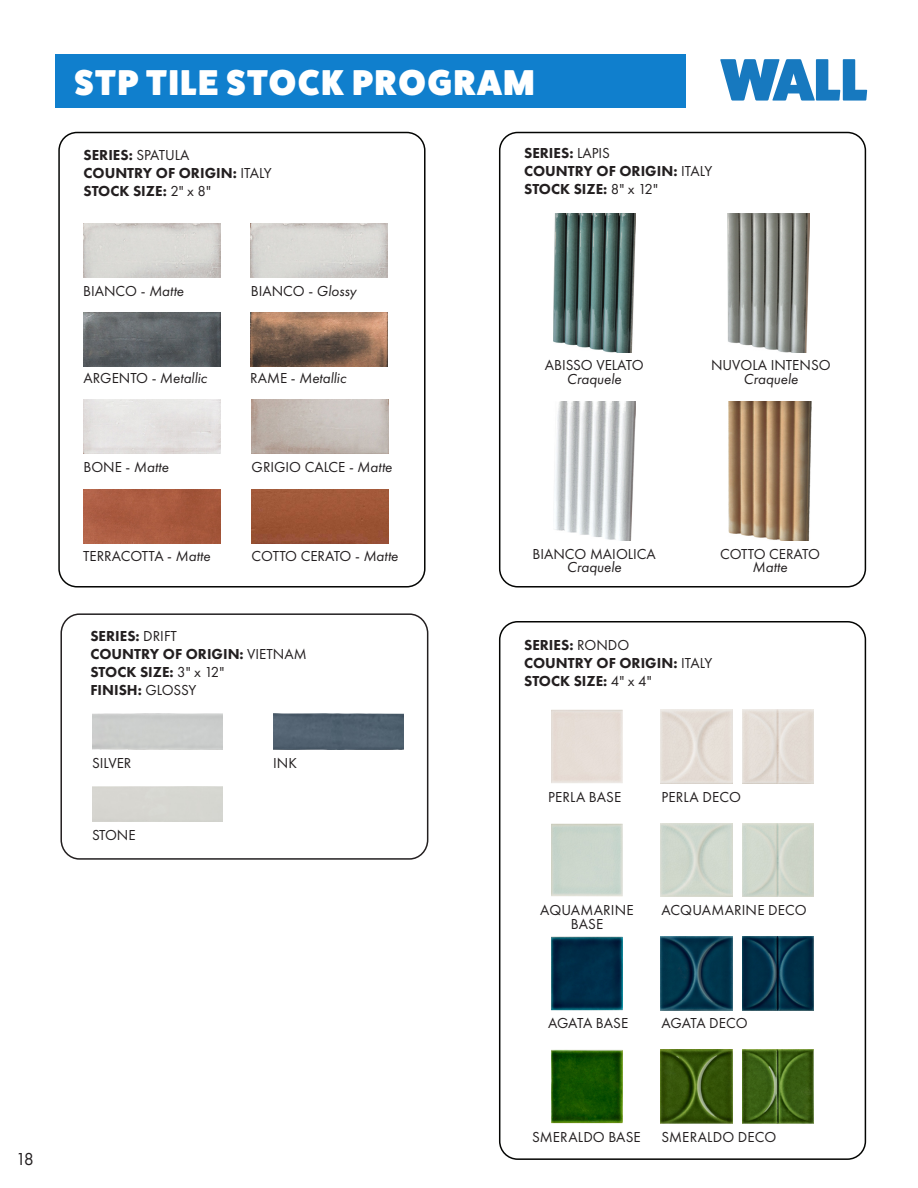
<style>
.page{position:relative;width:918px;height:1188px;background:#fff}
.page>*{position:absolute;margin:0;border:0;box-sizing:border-box;transform-origin:0 0}
.t1{font:800 60px "Fat Frank";color:#1779bf}
.t2{font:800 36px "Fat Frank";letter-spacing:.05em;color:#fff}
.t3{font:18px "Futura PT";color:#231f20}
.t4{font:15px "Futura PT";color:#231f20}
.t5{font:800 15px "Futura PT";color:#231f20}
.t6{font:italic 15px "Futura PT";color:#231f20}
.s1{font-weight:400}
.s2{font-style:italic}
.s3{font-style:normal}
</style>
<div class="page">
<div style="left:55px;top:54px;width:631px;height:54px;background:#107fcd"></div>
<div style="left:60px;top:613px;width:368px;height:247px;border:2px solid #231f20;border-radius:19px"></div>
<img style="left:250px;top:313px;width:137px;height:54px">
<img style="left:83px;top:313px;width:138px;height:54px">
<img style="left:83px;top:224px;width:138px;height:54px">
<img style="left:251px;top:224px;width:137px;height:54px">
<img style="left:252px;top:400px;width:137px;height:54px">
<img style="left:83px;top:489px;width:137px;height:54px">
<img style="left:252px;top:489px;width:137px;height:54px">
<div style="left:58px;top:132px;width:368px;height:456px;border:2px solid #040503;border-radius:18px"></div>
<div style="left:499px;top:132px;width:367px;height:456px;border:2px solid #040503;border-radius:18px"></div>
<img style="left:553px;top:213px;width:82px;height:139px">
<img style="left:554px;top:402px;width:81px;height:139px">
<img style="left:729px;top:402px;width:82px;height:139px">
<img style="left:727px;top:213px;width:83px;height:139px">
<img style="left:273px;top:714px;width:131px;height:35px">
<div style="left:499px;top:621px;width:367px;height:539px;border:2px solid #040503;border-radius:18px"></div>
<img style="left:551px;top:823px;width:72px;height:74px">
<img style="left:551px;top:937px;width:72px;height:73px">
<img style="left:551px;top:1050px;width:72px;height:73px">
<img style="left:661px;top:710px;width:72px;height:74px">
<img style="left:742px;top:710px;width:72px;height:74px">
<img style="left:661px;top:823px;width:72px;height:74px">
<img style="left:742px;top:823px;width:72px;height:74px">
<img style="left:661px;top:936px;width:72px;height:74px">
<img style="left:742px;top:936px;width:72px;height:74px">
<img style="left:661px;top:1050px;width:72px;height:74px">
<img style="left:742px;top:1050px;width:72px;height:74px">
<p class="t3" style="left:16px;top:1148px;width:20px">18</p>
<p class="t2" style="left:75px;top:63px;width:462px">STP TILE STOCK PROGRAM</p>
<p class="t1" style="left:721px;top:46px;width:148px">WALL</p>
<p class="t5" style="left:83px;top:145px;width:108px">SERIES: <span class="s1">SPATULA</span></p>
<p class="t5" style="left:83px;top:163px;width:190px">COUNTRY OF ORIGIN: <span class="s1">ITALY</span></p>
<p class="t5" style="left:83px;top:181px;width:129px">STOCK SIZE: <span class="s1">2" x 8"</span></p>
<p class="t4" style="left:83px;top:282px;width:102px">BIANCO - <span class="s2">Matte</span></p>
<p class="t4" style="left:251px;top:282px;width:107px">BIANCO - <span class="s2">Glossy</span></p>
<p class="t4" style="left:83px;top:369px;width:125px">ARGENTO - <span class="s2">Metallic</span></p>
<p class="t6" style="left:250px;top:369px;width:98px"><span class="s3">RAME -</span> Metallic</p>
<p class="t4" style="left:83px;top:458px;width:87px">BONE - <span class="s2">Matte</span></p>
<p class="t4" style="left:252px;top:458px;width:142px">GRIGIO CALCE - <span class="s2">Matte</span></p>
<p class="t4" style="left:83px;top:548px;width:129px">TERRACOTTA - <span class="s2">Matte</span></p>
<p class="t4" style="left:252px;top:548px;width:148px">COTTO CERATO - <span class="s2">Matte</span></p>
<p class="t5" style="left:90px;top:627px;width:88px">SERIES: <span class="s1">DRIFT</span></p>
<p class="t5" style="left:90px;top:645px;width:218px">COUNTRY OF ORIGIN: <span class="s1">VIETNAM</span></p>
<p class="t5" style="left:90px;top:663px;width:135px">STOCK SIZE: <span class="s1">3" x 12"</span></p>
<p class="t5" style="left:90px;top:681px;width:107px">FINISH: <span class="s1">GLOSSY</span></p>
<p class="t4" style="left:92px;top:754px;width:41px">SILVER</p>
<p class="t4" style="left:273px;top:754px;width:25px">INK</p>
<p class="t4" style="left:92px;top:826px;width:45px">STONE</p>
<p class="t5" style="left:524px;top:144px;width:87px">SERIES: <span class="s1">LAPIS</span></p>
<p class="t5" style="left:524px;top:162px;width:190px">COUNTRY OF ORIGIN: <span class="s1">ITALY</span></p>
<p class="t5" style="left:524px;top:180px;width:135px">STOCK SIZE: <span class="s1">8" x 12"</span></p>
<p class="t4" style="left:545px;top:356px;width:100px">ABISSO VELATO</p>
<p class="t6" style="left:567px;top:370px;width:56px">Craquele</p>
<p class="t4" style="left:711px;top:356px;width:121px">NUVOLA INTENSO</p>
<p class="t6" style="left:744px;top:370px;width:56px">Craquele</p>
<p class="t4" style="left:532px;top:545px;width:125px">BIANCO MAIOLICA</p>
<p class="t6" style="left:567px;top:558px;width:56px">Craquele</p>
<p class="t4" style="left:720px;top:545px;width:101px">COTTO CERATO</p>
<p class="t6" style="left:753px;top:558px;width:36px">Matte</p>
<p class="t5" style="left:524px;top:636px;width:107px">SERIES: <span class="s1">RONDO</span></p>
<p class="t5" style="left:524px;top:654px;width:190px">COUNTRY OF ORIGIN: <span class="s1">ITALY</span></p>
<p class="t5" style="left:524px;top:672px;width:129px">STOCK SIZE: <span class="s1">4" x 4"</span></p>
<p class="t4" style="left:548px;top:788px;width:75px">PERLA BASE</p>
<p class="t4" style="left:662px;top:788px;width:81px">PERLA DECO</p>
<p class="t4" style="left:540px;top:901px;width:95px">AQUAMARINE</p>
<p class="t4" style="left:571px;top:915px;width:34px">BASE</p>
<p class="t4" style="left:662px;top:901px;width:147px">ACQUAMARINE DECO</p>
<p class="t4" style="left:548px;top:1014px;width:82px">AGATA BASE</p>
<p class="t4" style="left:662px;top:1014px;width:88px">AGATA DECO</p>
<p class="t4" style="left:532px;top:1128px;width:110px">SMERALDO BASE</p>
<p class="t4" style="left:662px;top:1128px;width:116px">SMERALDO DECO</p>
</div>
